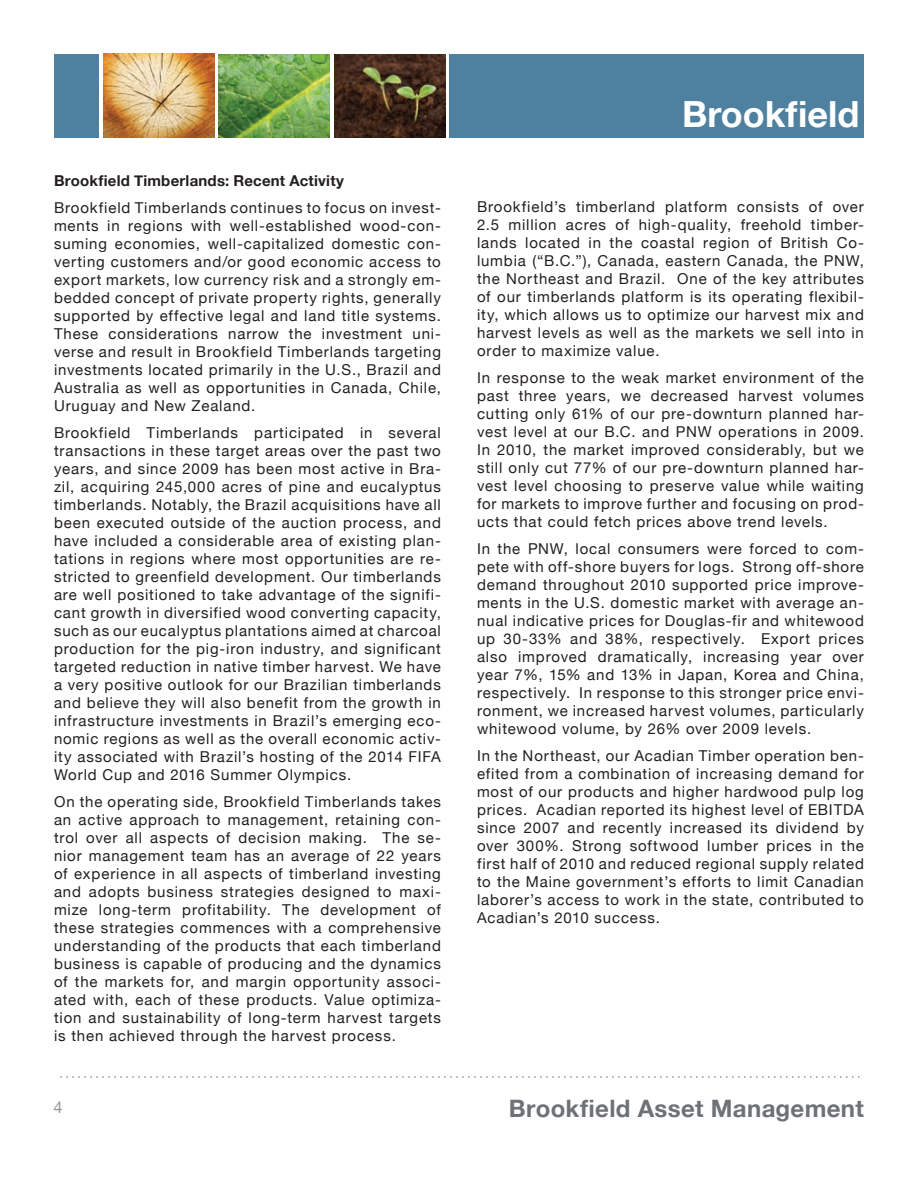
<style>
.page{position:relative;width:918px;height:1188px;background:#fff}
.page>*{position:absolute;margin:0;border:0;box-sizing:border-box;transform-origin:0 0}
.t1{font:700 36px "Helvetica Neue";color:#fff}
.t2{font:700 24px "Helvetica Neue";letter-spacing:.015em;color:#6e7277}
.t3{font:16.5px "Helvetica Neue";color:#939598}
.t4{font:15px/18px "Helvetica Neue";letter-spacing:.055em;color:#231f20;text-align:justify}
.t5{font:700 15px "Helvetica Neue";letter-spacing:.015em;color:#231f20}
</style>
<div class="page">
<svg style="left:60px;top:1076px;width:800px;height:2px"></svg>
<div style="left:450px;top:54px;width:414px;height:84px;background:#4d819f"></div>
<img style="left:103px;top:54px;width:112px;height:84px">
<img style="left:334px;top:54px;width:112px;height:84px">
<img style="left:219px;top:54px;width:111px;height:84px">
<div style="left:54px;top:54px;width:45px;height:84px;background:#4d819f"></div>
<p class="t5" style="left:54px;top:171px;width:292px">Brookfield Timberlands: Recent Activity</p>
<p class="t4" style="left:54px;top:198px;width:388px">Brookfield Timberlands continues to focus on invest&shy;ments in regions with well-established wood-con&shy;suming economies, well-capitalized domestic con&shy;verting customers and/or good economic access to export markets, low currency risk and a strongly em&shy;bedded concept of private property rights, generally supported by effective legal and land title systems.<br>These considerations narrow the investment uni&shy;verse and result in Brookfield Timberlands targeting investments located primarily in the U.S., Brazil and Australia as well as opportunities in Canada, Chile, Uruguay and New Zealand.</p>
<p class="t4" style="left:54px;top:423px;width:388px">Brookfield Timberlands participated in several transactions in these target areas over the past two years, and since 2009 has been most active in Bra&shy;zil, acquiring 245,000 acres of pine and eucalyptus timberlands. Notably, the Brazil acquisitions have all been executed outside of the auction process, and have included a considerable area of existing plan&shy;tations in regions where most opportunities are re&shy;stricted to greenfield development. Our timberlands are well positioned to take advantage of the signifi&shy;cant growth in diversified wood converting capacity, such as our eucalyptus plantations aimed at charcoal production for the pig-iron industry, and significant targeted reduction in native timber harvest. We have a very positive outlook for our Brazilian timberlands and believe they will also benefit from the growth in infrastructure investments in Brazil’s emerging eco&shy;nomic regions as well as the overall economic activ&shy;ity associated with Brazil’s hosting of the 2014 FIFA World Cup and 2016 Summer Olympics.</p>
<p class="t4" style="left:54px;top:792px;width:389px">On the operating side, Brookfield Timberlands takes an active approach to management, retaining con&shy;trol over all aspects of decision making. The se&shy;nior management team has an average of 22 years of experience in all aspects of timberland investing and adopts business strategies designed to maxi&shy;mize long-term profitability. The development of these strategies commences with a comprehensive understanding of the products that each timberland business is capable of producing and the dynamics of the markets for, and margin opportunity associ&shy;ated with, each of these products. Value optimiza&shy;tion and sustainability of long-term harvest targets is then achieved through the harvest process.</p>
<h1 class="t1" style="left:682px;top:92px;width:179px">Brookfield</h1>
<p class="t4" style="left:477px;top:198px;width:388px">Brookfield’s timberland platform consists of over 2.5 million acres of high-quality, freehold timber&shy;lands located in the coastal region of British Co&shy;lumbia (“B.C.”), Canada, eastern Canada, the PNW, the Northeast and Brazil. One of the key attributes of our timberlands platform is its operating flexibil&shy;ity, which allows us to optimize our harvest mix and harvest levels as well as the markets we sell into in order to maximize value.</p>
<p class="t4" style="left:477px;top:369px;width:388px">In response to the weak market environment of the past three years, we decreased harvest volumes cutting only 61% of our pre-downturn planned har&shy;vest level at our B.C. and PNW operations in 2009.<br>In 2010, the market improved considerably, but we still only cut 77% of our pre-downturn planned har&shy;vest level choosing to preserve value while waiting for markets to improve further and focusing on prod&shy;ucts that could fetch prices above trend levels.</p>
<p class="t4" style="left:477px;top:540px;width:388px">In the PNW, local consumers were forced to com&shy;pete with off-shore buyers for logs. Strong off-shore demand throughout 2010 supported price improve&shy;ments in the U.S. domestic market with average an&shy;nual indicative prices for Douglas-fir and whitewood up 30-33% and 38%, respectively. Export prices also improved dramatically, increasing year over year 7%, 15% and 13% in Japan, Korea and China, respectively. In response to this stronger price envi&shy;ronment, we increased harvest volumes, particularly whitewood volume, by 26% over 2009 levels.</p>
<p class="t4" style="left:477px;top:747px;width:388px">In the Northeast, our Acadian Timber operation ben&shy;efited from a combination of increasing demand for most of our products and higher hardwood pulp log prices. Acadian reported its highest level of EBITDA since 2007 and recently increased its dividend by over 300%. Strong softwood lumber prices in the first half of 2010 and reduced regional supply related to the Maine government’s efforts to limit Canadian laborer’s access to work in the state, contributed to Acadian’s 2010 success.</p>
<p class="t3" style="left:53px;top:1098px;width:11px">4</p>
<h2 class="t2" style="left:509px;top:1094px;width:357px">Brookfield Asset Management</h2>
</div>
